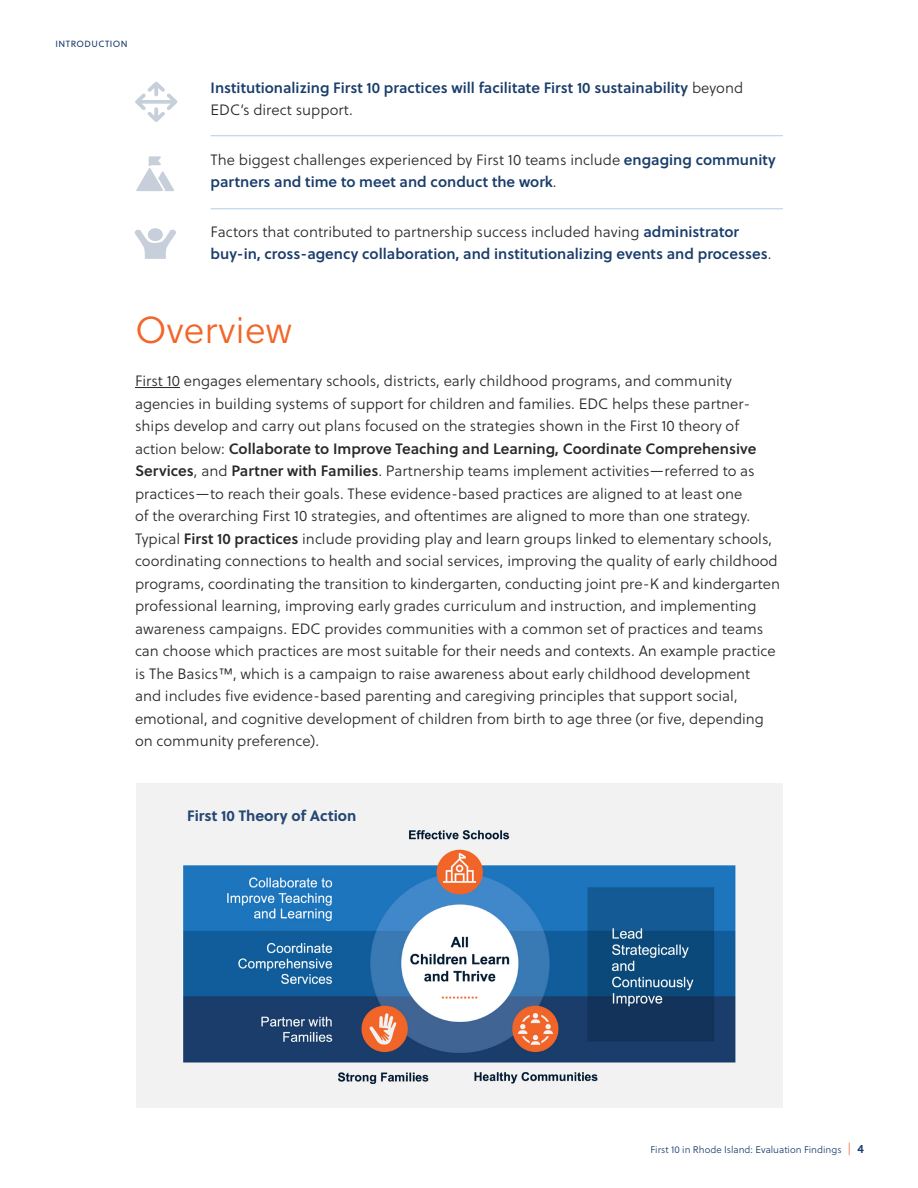
<style>
.page{position:relative;width:918px;height:1188px;background:#fff}
.page>*{position:absolute;margin:0;border:0;box-sizing:border-box;transform-origin:0 0}
.t1{font:37.5px "Soleil Lt";color:#f26629}
.t2{font:15px/22.5px "Soleil Lt";color:#292829}
.t3{font:15px "Soleil Sb";color:#1a3d6b}
.t4{font:15px "Soleil Sb";color:#292829}
.t5{font:700 15px "Soleil";color:#254772}
.t6{font:9.75px "Soleil Lt";color:#1a3d6b}
.t7{font:9px "Soleil";letter-spacing:.05em;color:#1a3d6b}
.s1{font-family:"Soleil Lt";color:#292829}
.s2{font-family:"Soleil Sb";color:#1a3d6b}
.s3{font-family:"Soleil Lt"}
.s4{font-family:"Soleil Sb"}
.s5{font-size:12px;color:#f26629}
.s6{font-family:"Soleil Sb";font-size:12px}
</style>
<div class="page">
<hr style="left:135px;top:387px;width:45px;height:1px;background:#292829">
<hr style="left:211px;top:135px;width:572px;height:1px;background:#1c75bd">
<hr style="left:211px;top:209px;width:572px;height:1px;background:#1c75bd">
<svg style="left:136px;top:156px;width:38px;height:35px"></svg>
<svg style="left:134px;top:229px;width:42px;height:30px"></svg>
<div style="left:148px;top:228px;width:15px;height:13px;background:#c6cfda;border-radius:50%"></div>
<svg style="left:135px;top:82px;width:42px;height:40px"></svg>
<div style="left:136px;top:784px;width:647px;height:324px;background:#f2f2f2"></div>
<img style="left:183px;top:830px;width:553px;height:254px">
<p class="t7" style="left:56px;top:37px;width:74px">INTRODUCTION</p>
<p class="t3" style="left:211px;top:76px;width:534px">Institutionalizing First 10 practices will facilitate First 10 sustainability <span class="s1">beyond</span></p>
<p class="t2" style="left:211px;top:99px;width:144px">EDC’s direct support.</p>
<p class="t2" style="left:211px;top:148px;width:567px">The biggest challenges experienced by First 10 teams include <span class="s2">engaging community</span></p>
<p class="t3" style="left:211px;top:171px;width:348px">partners and time to meet and conduct the work<span class="s1">.</span></p>
<p class="t2" style="left:211px;top:220px;width:530px">Factors that contributed to partnership success included having <span class="s2">administrator</span></p>
<p class="t3" style="left:211px;top:243px;width:562px">buy-in, cross-agency collaboration, and institutionalizing events and processes<span class="s1">.</span></p>
<h1 class="t1" style="left:135px;top:304px;width:159px">Overview</h1>
<p class="t2" style="left:135px;top:369px;width:617px">First 10 engages elementary schools, districts, early childhood programs, and community agencies in building systems of support for children and families. EDC helps these partner&shy;ships develop and carry out plans focused on the strategies shown in the First 10 theory of</p>
<p class="t4" style="left:135px;top:437px;width:623px"><span class="s3">action below:</span> Collaborate to Improve Teaching and Learning, Coordinate Comprehensive</p>
<p class="t2" style="left:135px;top:459px;width:647px"><span class="s4">Services</span>, and <span class="s4">Partner with Families</span>. Partnership teams implement activities—referred to as practices—to reach their goals. These evidence-based practices are aligned to at least one<br>of the overarching First 10 strategies, and oftentimes are aligned to more than one strategy.<br>Typical <span class="s4">First 10 practices</span> include providing play and learn groups linked to elementary schools, coordinating connections to health and social services, improving the quality of early childhood programs, coordinating the transition to kindergarten, conducting joint pre-K and kindergarten professional learning, improving early grades curriculum and instruction, and implementing awareness campaigns. EDC provides communities with a common set of practices and teams can choose which practices are most suitable for their needs and contexts. An example practice is The Basics™, which is a campaign to raise awareness about early childhood development and includes five evidence-based parenting and caregiving principles that support social, emotional, and cognitive development of children from birth to age three (or five, depending on community preference).</p>
<p class="t5" style="left:187px;top:804px;width:171px">First 10 Theory of Action</p>
<p class="t6" style="left:651px;top:1143px;width:215px">First 10 in Rhode Island: Evaluation Findings <span class="s5">|</span> <span class="s6">4</span></p>
</div>
